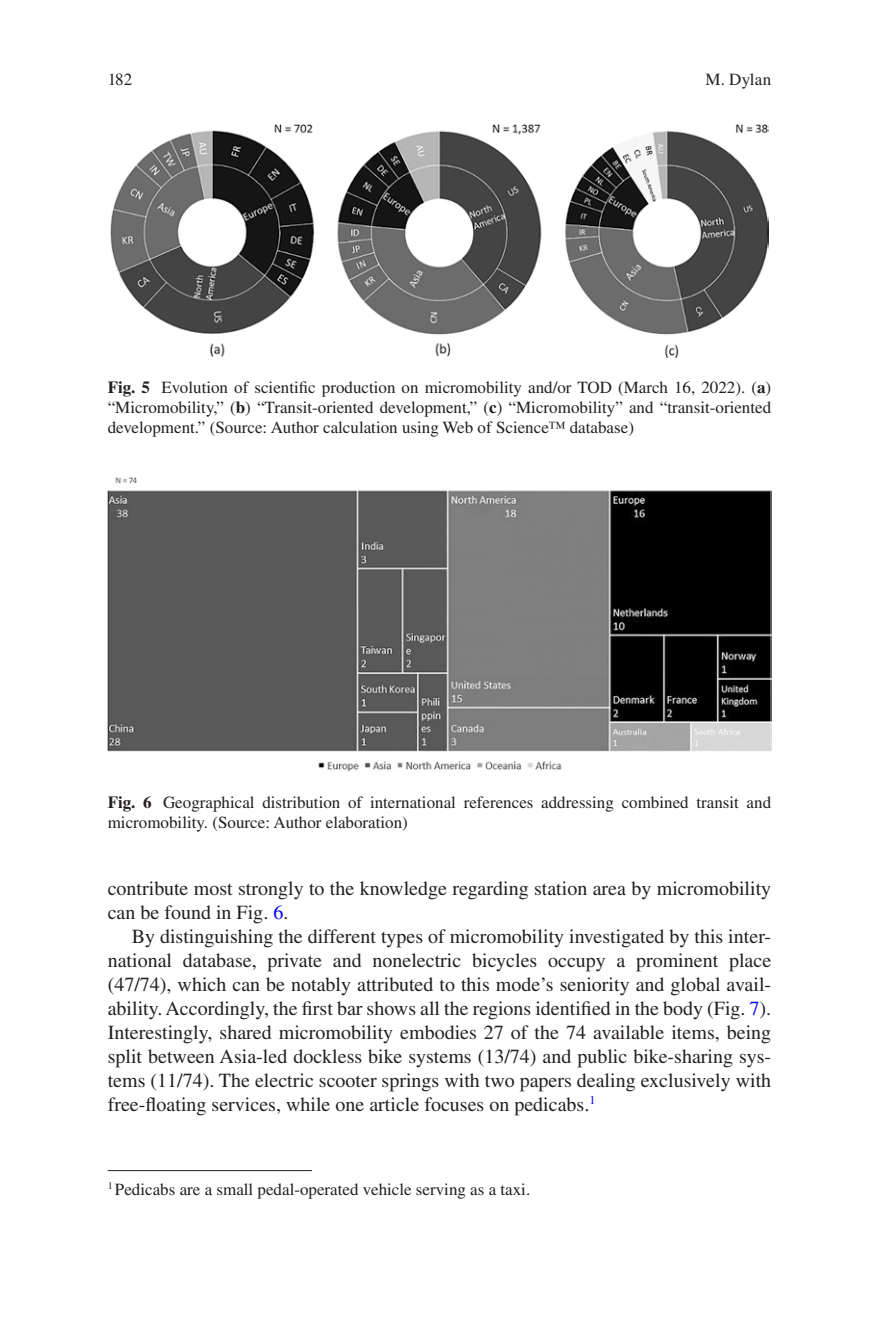
<style>
.page{position:relative;width:879px;height:1333px;background:#fff}
.page>*{position:absolute;margin:0;border:0;box-sizing:border-box;transform-origin:0 0}
.Text{font:20px/24px "Times LT Std";color:#231f20;text-align:justify}
.Text_flush{font:20px/24px "Times LT Std";color:#231f20}
.Ftnote{font:17px/20px "Times LT Std";color:#231f20;text-align:justify}
.s1{font-weight:700}
.s2{color:#00f}
</style>
<div class="page">
<img style="left:110px;top:124px;width:658px;height:233px">
<img style="left:108px;top:477px;width:663px;height:294px">
<hr style="left:108px;top:1169px;width:204px;height:1px;background:#231f20">
<p class="Ftnote" style="left:108px;top:69px;width:26px">182</p>
<p class="Ftnote" style="left:705px;top:69px;width:67px">M. Dylan</p>
<p class="Ftnote" style="left:108px;top:377px;width:665px"><span class="s1">Fig. 5</span> Evolution of scientific production on micromobility and/or TOD (March 16, 2022). (<span class="s1">a</span>) “Micromobility,” (<span class="s1">b</span>) “Transit-oriented development,” (<span class="s1">c</span>) “Micromobility” and “transit-oriented development.” (Source: Author calculation using Web of Science™ database)</p>
<p class="Ftnote" style="left:108px;top:792px;width:665px"><span class="s1">Fig. 6</span> Geographical distribution of international references addressing combined transit and micromobility. (Source: Author elaboration)</p>
<p class="Text_flush" style="left:108px;top:875px;width:665px">contribute most strongly to the knowledge regarding station area by micromobility can be found in Fig. <span class="s2">6</span>.</p>
<p class="Text" style="left:108px;top:923px;width:665px;text-indent:24px">By distinguishing the different types of micromobility investigated by this inter&shy;national database, private and nonelectric bicycles occupy a prominent place (47/74), which can be notably attributed to this mode’s seniority and global avail&shy;ability. Accordingly, the first bar shows all the regions identified in the body (Fig. <span class="s2">7</span>).<br>Interestingly, shared micromobility embodies 27 of the 74 available items, being split between Asia-led dockless bike systems (13/74) and public bike-sharing sys&shy;tems (11/74). The electric scooter springs with two papers dealing exclusively with free-floating services, while one article focuses on pedicabs.<sup>1</sup></p>
<p class="Ftnote" style="left:108px;top:1178px;width:424px"><sup>1</sup> Pedicabs are a small pedal-operated vehicle serving as a taxi.</p>
</div>
